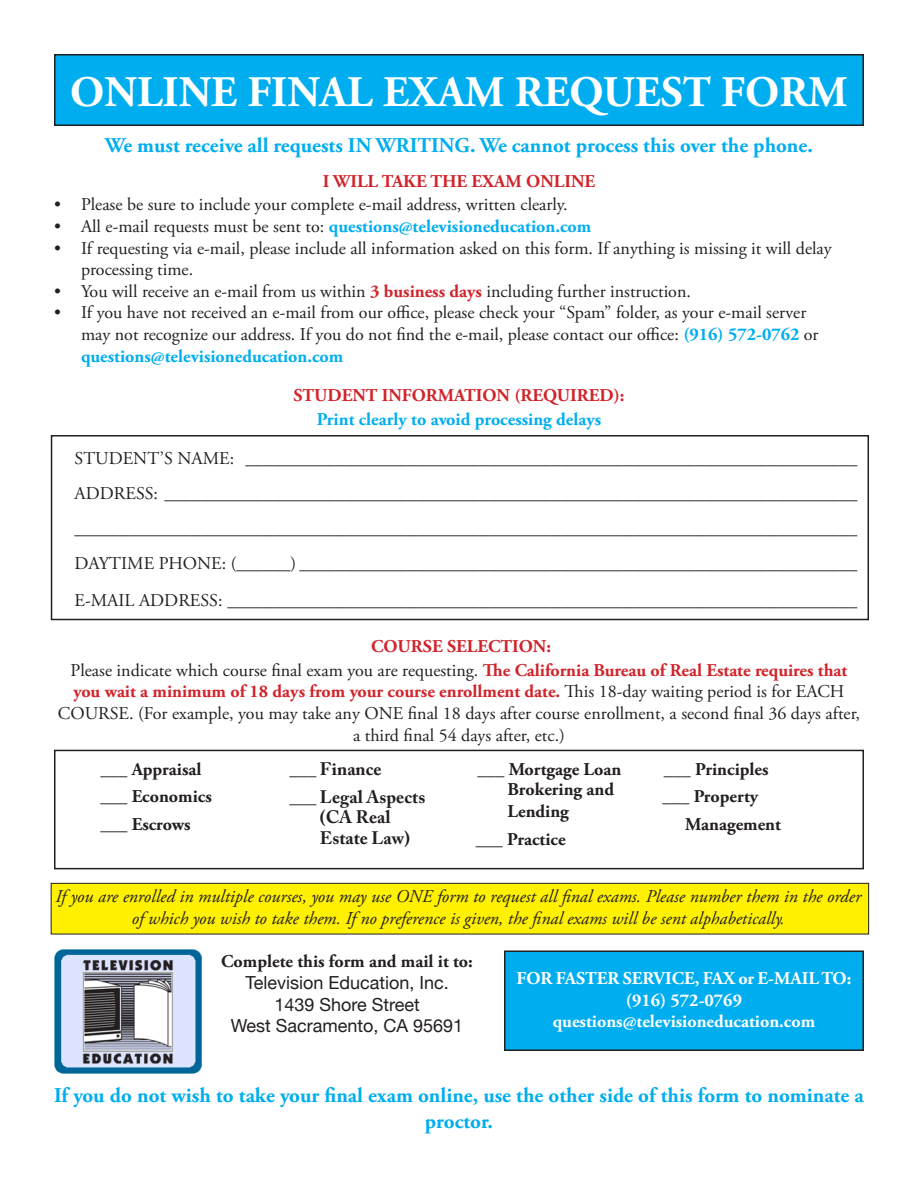
<style>
.page{position:relative;width:918px;height:1188px;background:#fff}
.page>*{position:absolute;margin:0;border:0;box-sizing:border-box;transform-origin:0 0}
.t1{font:700 43.5px "Adobe Garamond Pro";color:#fff}
.t2{font:700 21px/25.2px "Adobe Garamond Pro";color:#00aeef;text-align:center}
.t3{font:18px/21.6px "Adobe Garamond Pro";color:#231f20}
.t4{font:italic 18px/21.6px "Adobe Garamond Pro";color:#231f20;text-align:center}
.t5{font:700 18px/21.6px "Adobe Garamond Pro";color:#231f20}
.t6{font:700 18px "Adobe Garamond Pro";color:#00aeef}
.t7{font:700 18px "Adobe Garamond Pro";color:#fff}
.t8{font:700 18px "Adobe Garamond Pro";color:#d1232a}
.t9{font:18px "Helvetica Neue";color:#231f20}
.t10{font:700 18px/21.6px "Adobe Caslon Pro";color:#231f20}
.s1{font-weight:400;color:#231f20}
.s2{font-weight:700;color:#d1232a}
.s3{font-weight:700;color:#00aeef}
.s4{color:#fff}
</style>
<div class="page">
<div style="left:55px;top:55px;width:808px;height:70px;background:#00aeef"></div>
<div style="left:54px;top:54px;width:810px;height:72px;border:2px solid #231f20"></div>
<img style="left:54px;top:950px;width:148px;height:124px">
<div style="left:51px;top:883px;width:818px;height:51px;background:#fff101"></div>
<div style="left:51px;top:883px;width:818px;height:51px;border:1px solid #231f20"></div>
<div style="left:505px;top:951px;width:358px;height:99px;background:#00aeef"></div>
<div style="left:504px;top:951px;width:360px;height:100px;border:2px solid #231f20"></div>
<div style="left:54px;top:750px;width:810px;height:119px;border:2px solid #231f20"></div>
<div style="left:51px;top:435px;width:818px;height:185px;border:2px solid #231f20"></div>
<p class="t1" style="left:70px;top:67px;width:779px">ONLINE FINAL EXAM REQUEST FORM</p>
<p class="t2" style="left:105px;top:133px;width:709px">We must receive all requests IN WRITING. We cannot process this over the phone.</p>
<p class="t8" style="left:323px;top:171px;width:274px">I WILL TAKE THE EXAM ONLINE</p>
<p class="t3" style="left:54px;top:195px;width:515px">• Please be sure to include your complete e-mail address, written clearly.</p>
<p class="t6" style="left:54px;top:216px;width:539px"><span class="s1">• All e-mail requests must be sent to:</span> questions@televisioneducation.com</p>
<p class="t3" style="left:81px;top:238px;width:752px;text-indent:-27px">• If requesting via e-mail, please include all information asked on this form. If anything is missing it will delay processing time.</p>
<p class="t3" style="left:54px;top:281px;width:638px">• You will receive an e-mail from us within <span class="s2">3 business days</span> including further instruction.</p>
<p class="t3" style="left:81px;top:303px;width:739px;text-indent:-27px">• If you have not received an e-mail from our office, please check your “Spam” folder, as your e-mail server may not recognize our address. If you do not find the e-mail, please contact our office: <span class="s3">(916) 572-0762</span> or <span class="s3">questions@televisioneducation.com</span></p>
<p class="t8" style="left:293px;top:385px;width:333px">STUDENT INFORMATION (REQUIRED):</p>
<p class="t6" style="left:317px;top:408px;width:286px">Print clearly to avoid processing delays</p>
<p class="t3" style="left:75px;top:448px;width:784px">STUDENT’S NAME: ____________________________________________________________________</p>
<p class="t3" style="left:75px;top:483px;width:784px">ADDRESS: _____________________________________________________________________________</p>
<p class="t3" style="left:75px;top:518px;width:784px">_______________________________________________________________________________________</p>
<p class="t3" style="left:75px;top:553px;width:784px">DAYTIME PHONE: (______) ______________________________________________________________</p>
<p class="t3" style="left:75px;top:590px;width:784px">E-MAIL ADDRESS: ______________________________________________________________________</p>
<p class="t8" style="left:371px;top:636px;width:181px">COURSE SELECTION:</p>
<p class="t3" style="left:58px;top:660px;width:804px;text-align:center">Please indicate which course final exam you are requesting. <span class="s2">The California Bureau of Real Estate requires that you wait a minimum of 18 days from your course enrollment date.</span> This 18-day waiting period is for EACH COURSE. (For example, you may take any ONE final 18 days after course enrollment, a second final 36 days after, a third final 54 days after, etc.)</p>
<p class="t5" style="left:100px;top:759px;width:103px">___ Appraisal</p>
<p class="t5" style="left:100px;top:786px;width:113px">___ Economics</p>
<p class="t5" style="left:100px;top:814px;width:92px">___ Escrows</p>
<p class="t10" style="left:289px;top:758px;width:94px">___ Finance</p>
<p class="t10" style="left:289px;top:786px;width:137px">___ Legal Aspects</p>
<p class="t10" style="left:320px;top:806px;width:92px">(CA Real<br>Estate Law)</p>
<p class="t5" style="left:477px;top:759px;width:145px">___ Mortgage Loan</p>
<p class="t5" style="left:664px;top:759px;width:106px">___ Principles</p>
<p class="t5" style="left:662px;top:786px;width:97px">___ Property</p>
<p class="t5" style="left:662px;top:814px;width:120px"><span class="s4">tel</span> Management</p>
<p class="t5" style="left:508px;top:779px;width:108px">Brokering and<br>Lending</p>
<p class="t5" style="left:476px;top:828px;width:91px">___ Practice</p>
<p class="t4" style="left:56px;top:886px;width:807px">If you are enrolled in multiple courses, you may use ONE form to request all final exams. Please number them in the order of which you wish to take them. If no preference is given, the final exams will be sent alphabetically.</p>
<p class="t5" style="left:221px;top:951px;width:253px">Complete this form and mail it to:</p>
<p class="t9" style="left:245px;top:970px;width:205px">Television Education, Inc.</p>
<p class="t9" style="left:274px;top:991px;width:147px">1439 Shore Street</p>
<p class="t9" style="left:231px;top:1013px;width:234px">West Sacramento, CA 95691</p>
<p class="t7" style="left:517px;top:968px;width:336px">FOR FASTER SERVICE, FAX or E-MAIL TO:</p>
<p class="t7" style="left:626px;top:990px;width:118px">(916) 572-0769</p>
<p class="t7" style="left:553px;top:1011px;width:264px">questions@televisioneducation.com</p>
<p class="t2" style="left:54px;top:1084px;width:811px">If you do not wish to take your final exam online, use the other side of this form to nominate a proctor.</p>
</div>
